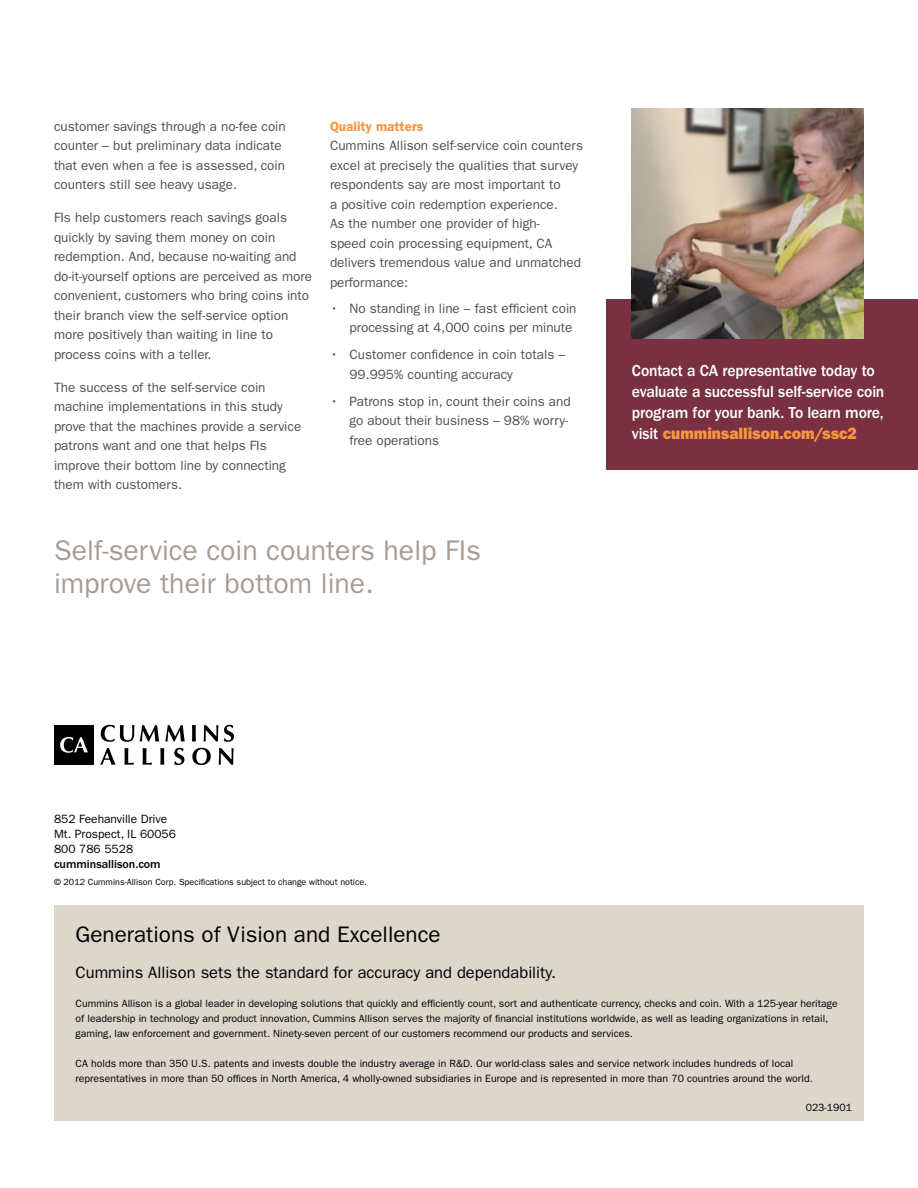
<style>
.page{position:relative;width:918px;height:1188px;background:#fff}
.page>*{position:absolute;margin:0;border:0;box-sizing:border-box;transform-origin:0 0}
.t1{font:28.5px/33px "ITC Franklin Gothic Std";color:#a79c94}
.t2{font:22.5px "ITC Franklin Gothic Std";color:#000}
.t3{font:500 16.5px/21px "ITC Franklin Gothic Std";letter-spacing:-.01em;color:#fff;scale:.95 1}
.t4{font:16.5px "ITC Franklin Gothic Std";color:#000}
.t5{font:16.5px "ITC Franklin Gothic Std Hvy";color:#f79440;scale:.95 1}
.t6{font:13.5px/19.5px "ITC Franklin Gothic Std";color:#4e4f53}
.t7{font:600 13.5px "ITC Franklin Gothic Std";color:#f79440}
.t8{font:12px/15px "ITC Franklin Gothic Std";color:#000}
.t9{font:500 12px "ITC Franklin Gothic Std";color:#000}
.t10{font:10.5px/15px "ITC Franklin Gothic Std";color:#000}
.t11{font:9px "ITC Franklin Gothic Std";color:#000}
.s1{font-family:"ITC Franklin Gothic Std";font-weight:500;color:#fff}
</style>
<div class="page">
<div style="left:606px;top:300px;width:312px;height:170px;background:#793141"></div>
<img style="left:632px;top:108px;width:232px;height:230px">
<div style="left:54px;top:905px;width:810px;height:215px;background:#dcd6cb"></div>
<svg style="left:101px;top:725px;width:33px;height:17px"></svg>
<svg style="left:140px;top:725px;width:19px;height:16px"></svg>
<svg style="left:165px;top:725px;width:20px;height:16px"></svg>
<svg style="left:192px;top:725px;width:4px;height:16px"></svg>
<svg style="left:204px;top:725px;width:14px;height:16px"></svg>
<svg style="left:224px;top:725px;width:10px;height:17px"></svg>
<svg style="left:100px;top:748px;width:16px;height:17px"></svg>
<svg style="left:124px;top:748px;width:10px;height:17px"></svg>
<svg style="left:143px;top:748px;width:9px;height:17px"></svg>
<svg style="left:160px;top:748px;width:4px;height:17px"></svg>
<svg style="left:174px;top:748px;width:10px;height:17px"></svg>
<svg style="left:192px;top:748px;width:19px;height:17px"></svg>
<svg style="left:219px;top:748px;width:15px;height:17px"></svg>
<div style="left:54px;top:725px;width:39px;height:40px;background:#000"></div>
<svg style="left:60px;top:737px;width:28px;height:16px"></svg>
<p class="t6" style="left:54px;top:117px;width:233px">customer savings through a no-fee coin counter – but preliminary data indicate that even when a fee is assessed, coin counters still see heavy usage.</p>
<p class="t6" style="left:54px;top:208px;width:259px">FIs help customers reach savings goals quickly by saving them money on coin redemption. And, because no-waiting and do-it-yourself options are perceived as more convenient, customers who bring coins into their branch view the self-service option more positively than waiting in line to process coins with a teller.</p>
<p class="t6" style="left:54px;top:377px;width:249px">The success of the self-service coin machine implementations in this study prove that the machines provide a service patrons want and one that helps FIs improve their bottom line by connecting them with customers.</p>
<p class="t7" style="left:330px;top:118px;width:95px">Quality matters</p>
<p class="t6" style="left:330px;top:136px;width:255px">Cummins Allison self-service coin counters excel at precisely the qualities that survey respondents say are most important to<br>a positive coin redemption experience.<br>As the number one provider of high-<br>speed coin processing equipment, CA delivers tremendous value and unmatched performance:</p>
<p class="t6" style="left:330px;top:299px;width:248px;text-align:right">• No standing in line – fast efficient coin processing at 4,000 coins per minute</p>
<p class="t6" style="left:350px;top:345px;width:217px;text-indent:-20px">• Customer confidence in coin totals –<br>99.995% counting accuracy</p>
<p class="t6" style="left:350px;top:392px;width:223px;text-indent:-20px">• Patrons stop in, count their coins and go about their business – 98% worry&shy;free operations</p>
<h1 class="t1" style="left:54px;top:534px;width:429px">Self-service coin counters help FIs improve their bottom line.</h1>
<p class="t3" style="left:632px;top:361px;width:267px">Contact a CA representative today to evaluate a successful self-service coin program for your bank. To learn more,</p>
<p class="t5" style="left:632px;top:424px;width:238px"><span class="s1">visit</span> cumminsallison.com/ssc2</p>
<p class="t8" style="left:54px;top:812px;width:124px">852 Feehanville Drive<br>Mt. Prospect, IL 60056<br>800 786 5528</p>
<p class="t9" style="left:54px;top:858px;width:108px">cumminsallison.com</p>
<p class="t11" style="left:54px;top:877px;width:314px">© 2012 Cummins-Allison Corp. Specifications subject to change without notice.</p>
<h2 class="t2" style="left:76px;top:922px;width:367px">Generations of Vision and Excellence</h2>
<p class="t4" style="left:76px;top:963px;width:482px">Cummins Allison sets the standard for accuracy and dependability.</p>
<p class="t10" style="left:76px;top:996px;width:764px">Cummins Allison is a global leader in developing solutions that quickly and efficiently count, sort and authenticate currency, checks and coin. With a 125-year heritage of leadership in technology and product innovation, Cummins Allison serves the majority of financial institutions worldwide, as well as leading organizations in retail, gaming, law enforcement and government. Ninety-seven percent of our customers recommend our products and services.</p>
<p class="t10" style="left:76px;top:1056px;width:739px">CA holds more than 350 U.S. patents and invests double the industry average in R&amp;D. Our world-class sales and service network includes hundreds of local representatives in more than 50 offices in North America, 4 wholly-owned subsidiaries in Europe and is represented in more than 70 countries around the world.</p>
<p class="t10" style="left:806px;top:1100px;width:48px">023-1901</p>
</div>
